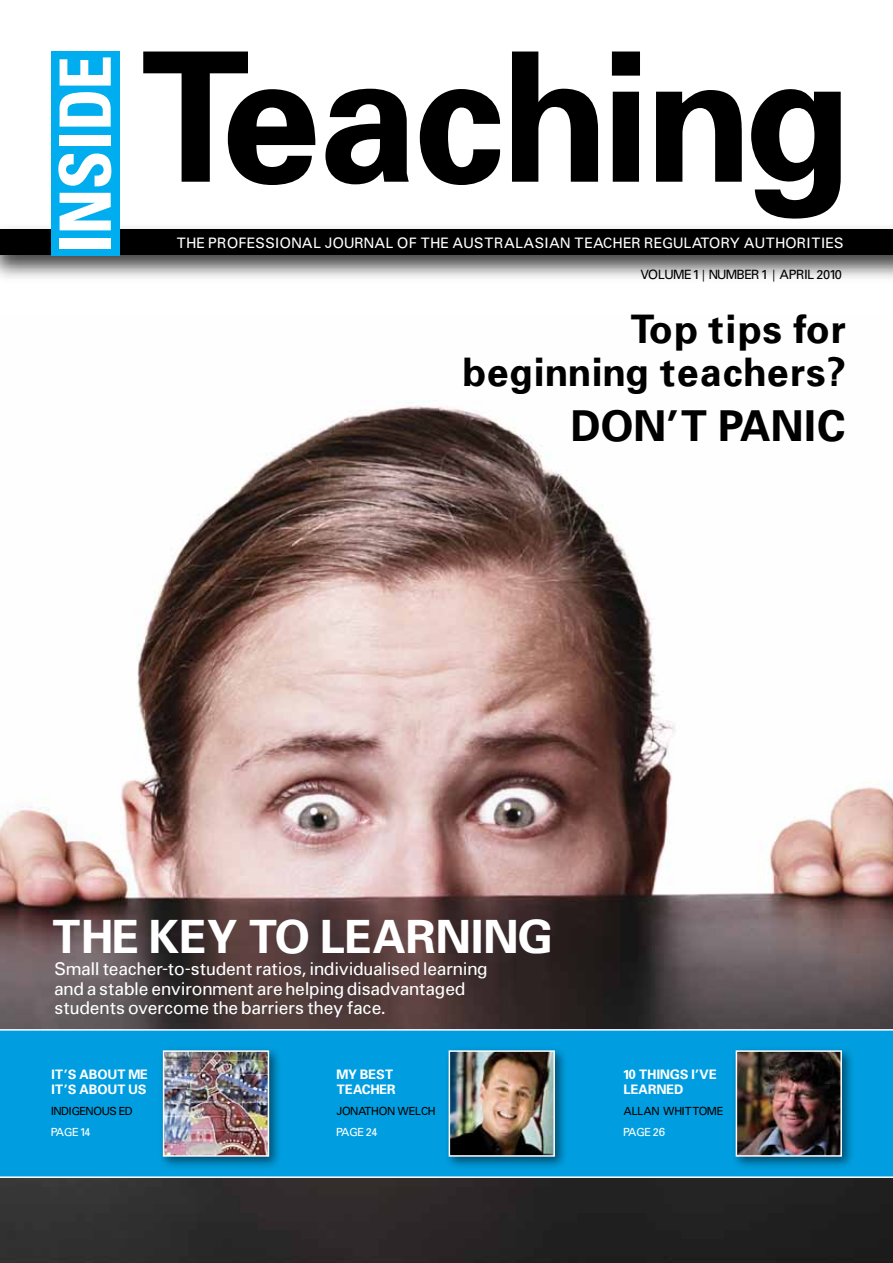
<style>
.page{position:relative;width:893px;height:1263px;background:#fff}
.page>*{position:absolute;margin:0;border:0;box-sizing:border-box;transform-origin:0 0}
.t1{font:700 165.15px "Uniform";letter-spacing:-.04em;color:#000}
.t2{font:700 42px "Uniform";color:#fff}
.t3{font:700 39px "Uniform";letter-spacing:.015em;color:#000}
.t4{font:700 36px/43.2px "Uniform";letter-spacing:.015em;color:#000;text-align:right}
.t5{font:16.5px/19.5px "Uniform";letter-spacing:.005em;color:#fff}
.t6{font:13.5px "Uniform";letter-spacing:.05em;color:#fff}
.t7{font:700 12px/14.4px "Uniform";color:#fff}
.t8{font:12px "Uniform";color:#000}
.t9{font:10.5px "Uniform";color:#000}
.t10{font:10.5px "Uniform";color:#fff}
</style>
<div class="page">
<img style="left:0;top:401px;width:893px;height:862px">
<div style="left:0;top:1029px;width:893px;height:149px;background:#009ee0"></div>
<img style="left:0;top:218px;width:893px;height:60px">
<div style="left:0;top:230px;width:893px;height:25px;background:#000"></div>
<div style="left:51px;top:51px;width:68px;height:204px;background:#00adee"></div>
<div style="left:60px;top:238px;width:51px;height:11px;background:#fff"></div>
<svg style="left:60px;top:193px;width:51px;height:37px"></svg>
<svg style="left:58px;top:153px;width:54px;height:33px"></svg>
<div style="left:60px;top:135px;width:51px;height:11px;background:#fff"></div>
<svg style="left:60px;top:92px;width:51px;height:35px"></svg>
<svg style="left:60px;top:57px;width:51px;height:29px"></svg>
<div style="left:158px;top:1045px;width:124px;height:124px;background:#000;opacity:.5"></div>
<img style="left:166px;top:1053px;width:100px;height:101px">
<div style="left:163px;top:1050px;width:106px;height:107px;border:2px solid #fff"></div>
<div style="left:443px;top:1045px;width:125px;height:124px;background:#000;opacity:.5"></div>
<img style="left:452px;top:1053px;width:100px;height:101px">
<div style="left:449px;top:1050px;width:106px;height:107px;border:2px solid #fff"></div>
<div style="left:730px;top:1045px;width:125px;height:124px;background:#000;opacity:.5"></div>
<img style="left:739px;top:1053px;width:100px;height:101px">
<div style="left:736px;top:1050px;width:106px;height:107px;border:2px solid #fff"></div>
<h1 class="t1" style="left:135px;top:10px;width:719px">Teaching</h1>
<p class="t6" style="left:176px;top:235px;width:669px">THE PROFESSIONAL JOURNAL OF THE AUSTRALASIAN TEACHER REGULATORY AUTHORITIES</p>
<p class="t8" style="left:640px;top:267px;width:203px">VOLUME 1 | NUMBER 1 | APRIL 2010</p>
<h3 class="t4" style="left:462px;top:310px;width:385px">Top tips for beginning teachers?</h3>
<h3 class="t3" style="left:570px;top:401px;width:277px">DON’T PANIC</h3>
<h2 class="t2" style="left:51px;top:909px;width:503px">THE KEY TO LEARNING</h2>
<p class="t5" style="left:55px;top:959px;width:434px">Small teacher-to-student ratios, individualised learning and a stable environment are helping disadvantaged students overcome the barriers they face.</p>
<p class="t7" style="left:51px;top:1068px;width:98px">IT’S ABOUT ME<br>IT’S ABOUT US</p>
<p class="t9" style="left:51px;top:1104px;width:83px">INDIGENOUS ED</p>
<p class="t10" style="left:51px;top:1125px;width:41px">PAGE 14</p>
<p class="t7" style="left:336px;top:1068px;width:61px">MY BEST<br>TEACHER</p>
<p class="t9" style="left:336px;top:1104px;width:100px">JONATHON WELCH</p>
<p class="t10" style="left:336px;top:1125px;width:43px">PAGE 24</p>
<p class="t7" style="left:623px;top:1068px;width:95px">10 THINGS I’VE<br>LEARNED</p>
<p class="t9" style="left:623px;top:1104px;width:101px">ALLAN WHITTOME</p>
<p class="t10" style="left:623px;top:1125px;width:43px">PAGE 26</p>
</div>
